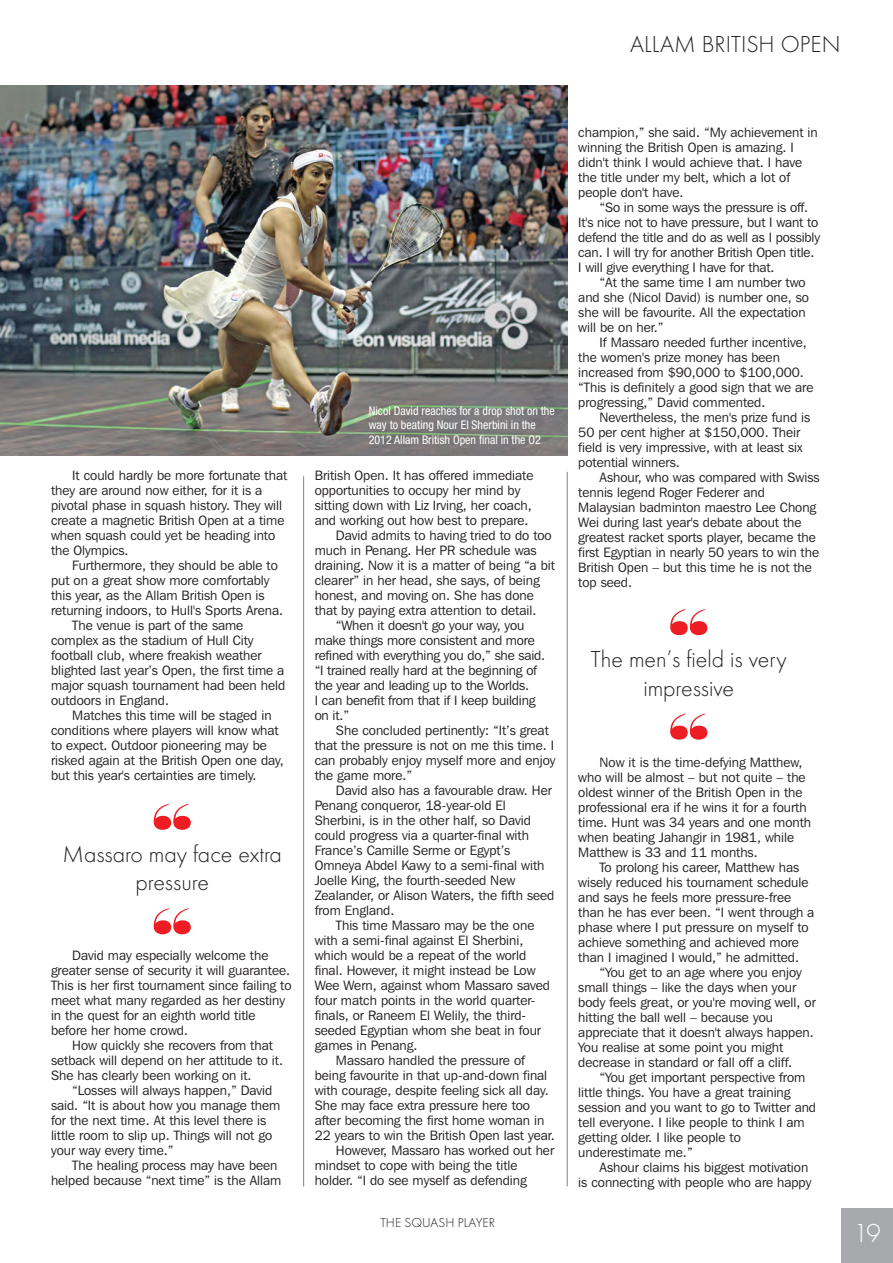
<style>
.page{position:relative;width:893px;height:1263px;background:#fff}
.page>*{position:absolute;margin:0;border:0;box-sizing:border-box;transform-origin:0 0}
.t1{font:90px/104.6px "Bodoni Ultra";color:#ee1d23}
.t2{font:300 27px "Futura T";color:#fff}
.t3{font:300 24px/28.8px "Futura T";color:#231f20;text-align:center}
.t4{font:13.5px/15px "Franklin Gothic IT Cby BT";color:#231f20}
.t5{font:300 13.5px "Futura T";color:#231f20}
.t6{font:condensed 12px/14.4px "Helvetica Neue";color:#fff}
</style>
<div class="page">
<div style="left:842px;top:1208px;width:51px;height:55px;background:#a8a9ad"></div>
<hr style="left:567px;top:472px;width:1px;height:714px;background:#808285">
<hr style="left:303px;top:476px;width:1px;height:710px;background:#808285">
<img style="left:0;top:85px;width:568px;height:371px">
<h3 class="t3" style="left:630px;top:29px;width:212px">ALLAM BRITISH OPEN</h3>
<p class="t4" style="left:51px;top:469px;width:238px;text-indent:21px">It could hardly be more fortunate that they are around now either, for it is a pivotal phase in squash history. They will create a magnetic British Open at a time when squash could yet be heading into the Olympics.</p>
<p class="t4" style="left:72px;top:559px;width:207px">Furthermore, they should be able to</p>
<p class="t4" style="left:51px;top:574px;width:220px">put on a great show more comfortably</p>
<p class="t4" style="left:51px;top:589px;width:215px">this year, as the Allam British Open is</p>
<p class="t4" style="left:51px;top:604px;width:234px">returning indoors, to Hull's Sports Arena.</p>
<p class="t4" style="left:72px;top:619px;width:173px">The venue is part of the same</p>
<p class="t4" style="left:51px;top:634px;width:204px">complex as the stadium of Hull City</p>
<p class="t4" style="left:51px;top:649px;width:212px">football club, where freakish weather</p>
<p class="t4" style="left:51px;top:664px;width:235px">blighted last year’s Open, the first time a</p>
<p class="t4" style="left:51px;top:679px;width:236px">major squash tournament had been held</p>
<p class="t4" style="left:51px;top:694px;width:120px">outdoors in England.</p>
<p class="t4" style="left:72px;top:709px;width:201px">Matches this time will be staged in</p>
<p class="t4" style="left:51px;top:724px;width:229px">conditions where players will know what</p>
<p class="t4" style="left:51px;top:739px;width:217px">to expect. Outdoor pioneering may be</p>
<p class="t4" style="left:51px;top:754px;width:234px">risked again at the British Open one day,</p>
<p class="t4" style="left:51px;top:769px;width:207px">but this year's certainties are timely.</p>
<h1 class="t1" style="left:152px;top:786px;width:42px">“ “</h1>
<h3 class="t3" style="left:62px;top:839px;width:221px">Massaro may face extra pressure</h3>
<p class="t4" style="left:51px;top:949px;width:242px;text-indent:21px">David may especially welcome the greater sense of security it will guarantee.<br>This is her first tournament since failing to meet what many regarded as her destiny in the quest for an eighth world title before her home crowd.</p>
<p class="t4" style="left:51px;top:1039px;width:234px;text-indent:21px">How quickly she recovers from that setback will depend on her attitude to it.<br>She has clearly been working on it.</p>
<p class="t4" style="left:51px;top:1084px;width:231px;text-indent:21px">“Losses will always happen,” David said. “It is about how you manage them for the next time. At this level there is little room to slip up. Things will not go your way every time.”</p>
<p class="t4" style="left:51px;top:1159px;width:232px;text-align:right">The healing process may have been helped because “next time” is the Allam</p>
<p class="t6" style="left:369px;top:404px;width:187px">Nicol David reaches for a drop shot on the way to beating Nour El Sherbini in the<br>2012 Allam British Open final in the O2</p>
<p class="t4" style="left:315px;top:469px;width:220px">British Open. It has offered immediate</p>
<p class="t4" style="left:315px;top:484px;width:207px">opportunities to occupy her mind by</p>
<p class="t4" style="left:315px;top:499px;width:219px">sitting down with Liz Irving, her coach,</p>
<p class="t4" style="left:315px;top:514px;width:216px">and working out how best to prepare.</p>
<p class="t4" style="left:336px;top:529px;width:217px">David admits to having tried to do too</p>
<p class="t4" style="left:315px;top:544px;width:224px">much in Penang. Her PR schedule was</p>
<p class="t4" style="left:315px;top:559px;width:242px">draining. Now it is a matter of being “a bit</p>
<p class="t4" style="left:315px;top:574px;width:227px">clearer” in her head, she says, of being</p>
<p class="t4" style="left:315px;top:589px;width:221px">honest, and moving on. She has done</p>
<p class="t4" style="left:315px;top:604px;width:223px">that by paying extra attention to detail.</p>
<p class="t4" style="left:336px;top:619px;width:190px">“When it doesn't go your way, you</p>
<p class="t4" style="left:315px;top:634px;width:222px">make things more consistent and more</p>
<p class="t4" style="left:315px;top:649px;width:232px">refined with everything you do,” she said.</p>
<p class="t4" style="left:315px;top:664px;width:224px">“I trained really hard at the beginning of</p>
<p class="t4" style="left:315px;top:679px;width:216px">the year and leading up to the Worlds.</p>
<p class="t4" style="left:315px;top:694px;width:222px">I can benefit from that if I keep building</p>
<p class="t4" style="left:315px;top:709px;width:36px">on it.”</p>
<p class="t4" style="left:336px;top:724px;width:214px">She concluded pertinently: “It’s great</p>
<p class="t4" style="left:315px;top:739px;width:241px">that the pressure is not on me this time. I</p>
<p class="t4" style="left:315px;top:754px;width:242px">can probably enjoy myself more and enjoy</p>
<p class="t4" style="left:315px;top:769px;width:99px">the game more.”</p>
<p class="t4" style="left:336px;top:784px;width:217px">David also has a favourable draw. Her</p>
<p class="t4" style="left:315px;top:799px;width:193px">Penang conqueror, 18-year-old El</p>
<p class="t4" style="left:315px;top:814px;width:218px">Sherbini, is in the other half, so David</p>
<p class="t4" style="left:315px;top:829px;width:216px">could progress via a quarter-final with</p>
<p class="t4" style="left:315px;top:844px;width:197px">France’s Camille Serme or Egypt’s</p>
<p class="t4" style="left:315px;top:859px;width:231px">Omneya Abdel Kawy to a semi-final with</p>
<p class="t4" style="left:315px;top:874px;width:202px">Joelle King, the fourth-seeded New</p>
<p class="t4" style="left:315px;top:889px;width:241px">Zealander, or Alison Waters, the fifth seed</p>
<p class="t4" style="left:315px;top:904px;width:81px">from England.</p>
<p class="t4" style="left:336px;top:919px;width:200px">This time Massaro may be the one</p>
<p class="t4" style="left:315px;top:934px;width:210px">with a semi-final against El Sherbini,</p>
<p class="t4" style="left:315px;top:949px;width:213px">which would be a repeat of the world</p>
<p class="t4" style="left:315px;top:964px;width:222px">final. However, it might instead be Low</p>
<p class="t4" style="left:315px;top:979px;width:237px">Wee Wern, against whom Massaro saved</p>
<p class="t4" style="left:315px;top:994px;width:222px">four match points in the world quarter-</p>
<p class="t4" style="left:315px;top:1009px;width:213px">finals, or Raneem El Welily, the third-</p>
<p class="t4" style="left:315px;top:1024px;width:228px">seeded Egyptian whom she beat in four</p>
<p class="t4" style="left:315px;top:1039px;width:104px">games in Penang.</p>
<p class="t4" style="left:336px;top:1054px;width:190px">Massaro handled the pressure of</p>
<p class="t4" style="left:315px;top:1069px;width:234px">being favourite in that up-and-down final</p>
<p class="t4" style="left:315px;top:1084px;width:236px">with courage, despite feeling sick all day.</p>
<p class="t4" style="left:315px;top:1099px;width:217px">She may face extra pressure here too</p>
<p class="t4" style="left:315px;top:1114px;width:231px">after becoming the first home woman in</p>
<p class="t4" style="left:315px;top:1129px;width:242px">22 years to win the British Open last year.</p>
<p class="t4" style="left:336px;top:1144px;width:220px">However, Massaro has worked out her</p>
<p class="t4" style="left:315px;top:1159px;width:204px">mindset to cope with being the title</p>
<p class="t4" style="left:315px;top:1174px;width:214px">holder. “I do see myself as defending</p>
<p class="t5" style="left:380px;top:1214px;width:116px">THE SQUASH PLAYER</p>
<p class="t4" style="left:578px;top:126px;width:241px">champion,” she said. “My achievement in winning the British Open is amazing. I didn't think I would achieve that. I have the title under my belt, which a lot of people don't have.</p>
<p class="t4" style="left:578px;top:201px;width:243px;text-indent:21px">“So in some ways the pressure is off.<br>It's nice not to have pressure, but I want to defend the title and do as well as I possibly can. I will try for another British Open title.<br>I will give everything I have for that.</p>
<p class="t4" style="left:578px;top:276px;width:232px;text-indent:21px">“At the same time I am number two and she (Nicol David) is number one, so she will be favourite. All the expectation will be on her.”</p>
<p class="t4" style="left:578px;top:336px;width:237px;text-indent:21px">If Massaro needed further incentive, the women's prize money has been increased from $90,000 to $100,000. “This is definitely a good sign that we are progressing,” David commented.</p>
<p class="t4" style="left:578px;top:411px;width:233px;text-indent:21px">Nevertheless, the men's prize fund is 50 per cent higher at $150,000. Their field is very impressive, with at least six potential winners.</p>
<p class="t4" style="left:578px;top:471px;width:243px;text-indent:21px">Ashour, who was compared with Swiss tennis legend Roger Federer and Malaysian badminton maestro Lee Chong Wei during last year's debate about the greatest racket sports player, became the first Egyptian in nearly 50 years to win the British Open – but this time he is not the top seed.</p>
<h1 class="t1" style="left:668px;top:591px;width:42px">“ “</h1>
<h3 class="t3" style="left:591px;top:644px;width:197px">The men’s field is very impressive</h3>
<p class="t4" style="left:578px;top:756px;width:234px;text-indent:21px">Now it is the time-defying Matthew, who will be almost – but not quite – the oldest winner of the British Open in the professional era if he wins it for a fourth time. Hunt was 34 years and one month when beating Jahangir in 1981, while Matthew is 33 and 11 months.</p>
<p class="t4" style="left:578px;top:861px;width:238px;text-indent:21px">To prolong his career, Matthew has wisely reduced his tournament schedule and says he feels more pressure-free than he has ever been. “I went through a phase where I put pressure on myself to achieve something and achieved more than I imagined I would,” he admitted.</p>
<p class="t4" style="left:578px;top:966px;width:239px;text-indent:21px">“You get to an age where you enjoy small things – like the days when your body feels great, or you're moving well, or hitting the ball well – because you appreciate that it doesn't always happen.<br>You realise at some point you might decrease in standard or fall off a cliff.</p>
<p class="t4" style="left:578px;top:1071px;width:239px;text-indent:21px">“You get important perspective from little things. You have a great training session and you want to go to Twitter and tell everyone. I like people to think I am getting older. I like people to underestimate me.”</p>
<p class="t4" style="left:578px;top:1161px;width:235px;text-align:right">Ashour claims his biggest motivation<br>is connecting with people who are happy</p>
<h2 class="t2" style="left:853px;top:1217px;width:29px">19</h2>
</div>
